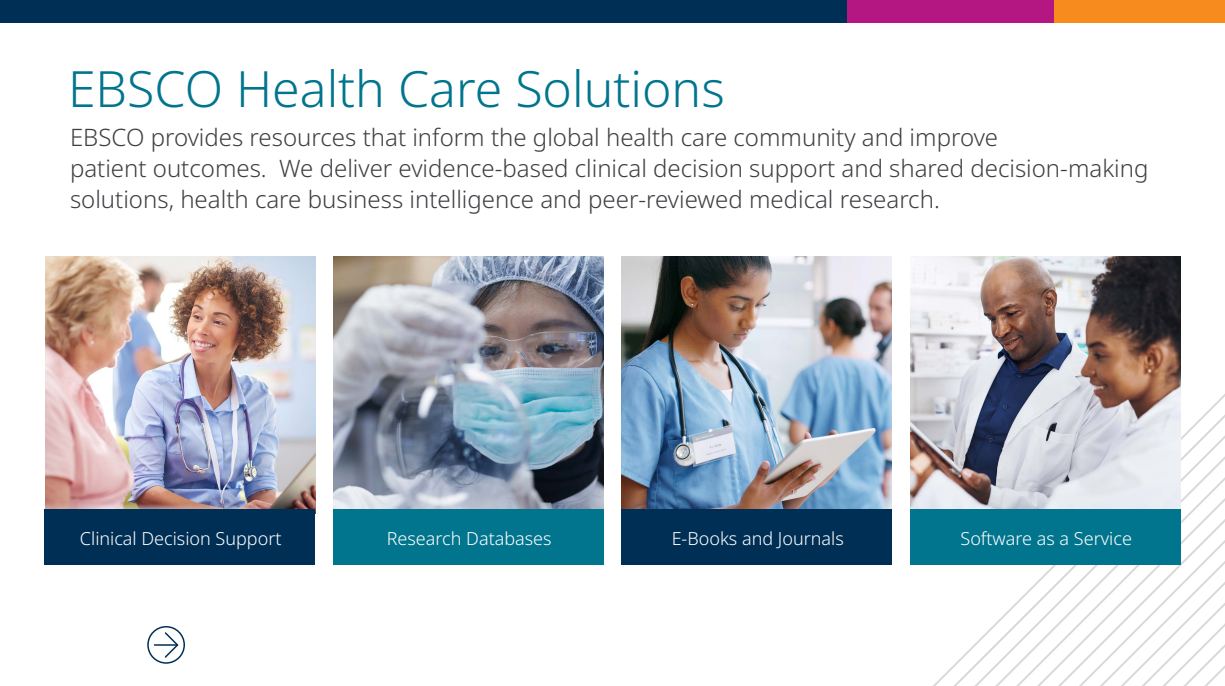
<style>
.page{position:relative;width:1225px;height:686px;background:#fff}
.page>*{position:absolute;margin:0;border:0;box-sizing:border-box;transform-origin:0 0}
.t1{font:300 50px "Noto Sans";color:#00758d}
.t2{font:300 24px/31px "Noto Sans";color:#3d3f42}
.t3{font:300 18px "Noto Sans";color:#fff}
</style>
<div class="page">
<svg style="left:592px;top:256px;width:633px;height:430px"></svg>
<img style="left:46px;top:257px;width:270px;height:256px">
<img style="left:333px;top:257px;width:271px;height:252px">
<img style="left:910px;top:257px;width:270px;height:252px">
<img style="left:622px;top:257px;width:270px;height:252px">
<div style="left:44px;top:509px;width:271px;height:56px;background:#002f56"></div>
<div style="left:333px;top:509px;width:271px;height:56px;background:#00758d"></div>
<div style="left:622px;top:509px;width:270px;height:56px;background:#002f56"></div>
<div style="left:910px;top:509px;width:270px;height:56px;background:#00758d"></div>
<div style="left:0;top:0;width:1180px;height:23px;background:#002f56"></div>
<div style="left:848px;top:0;width:298px;height:23px;background:#b41782"></div>
<div style="left:1054px;top:0;width:171px;height:23px;background:#f78b1e"></div>
<svg style="left:147px;top:626px;width:38px;height:33px"></svg>
<div style="left:147px;top:626px;width:38px;height:38px;border:2px solid #002f56;border-radius:50%"></div>
<p class="t1" style="left:68px;top:54px;width:658px">EBSCO Health Care Solutions</p>
<p class="t2" style="left:70px;top:122px;width:1080px">EBSCO provides resources that inform the global health care community and improve<br>patient outcomes. We deliver evidence-based clinical decision support and shared decision-making solutions, health care business intelligence and peer-reviewed medical research.</p>
<p class="t3" style="left:80px;top:525px;width:203px">Clinical Decision Support</p>
<p class="t3" style="left:387px;top:525px;width:166px">Research Databases</p>
<p class="t3" style="left:672px;top:525px;width:174px">E-Books and Journals</p>
<p class="t3" style="left:961px;top:525px;width:173px">Software as a Service</p>
</div>
